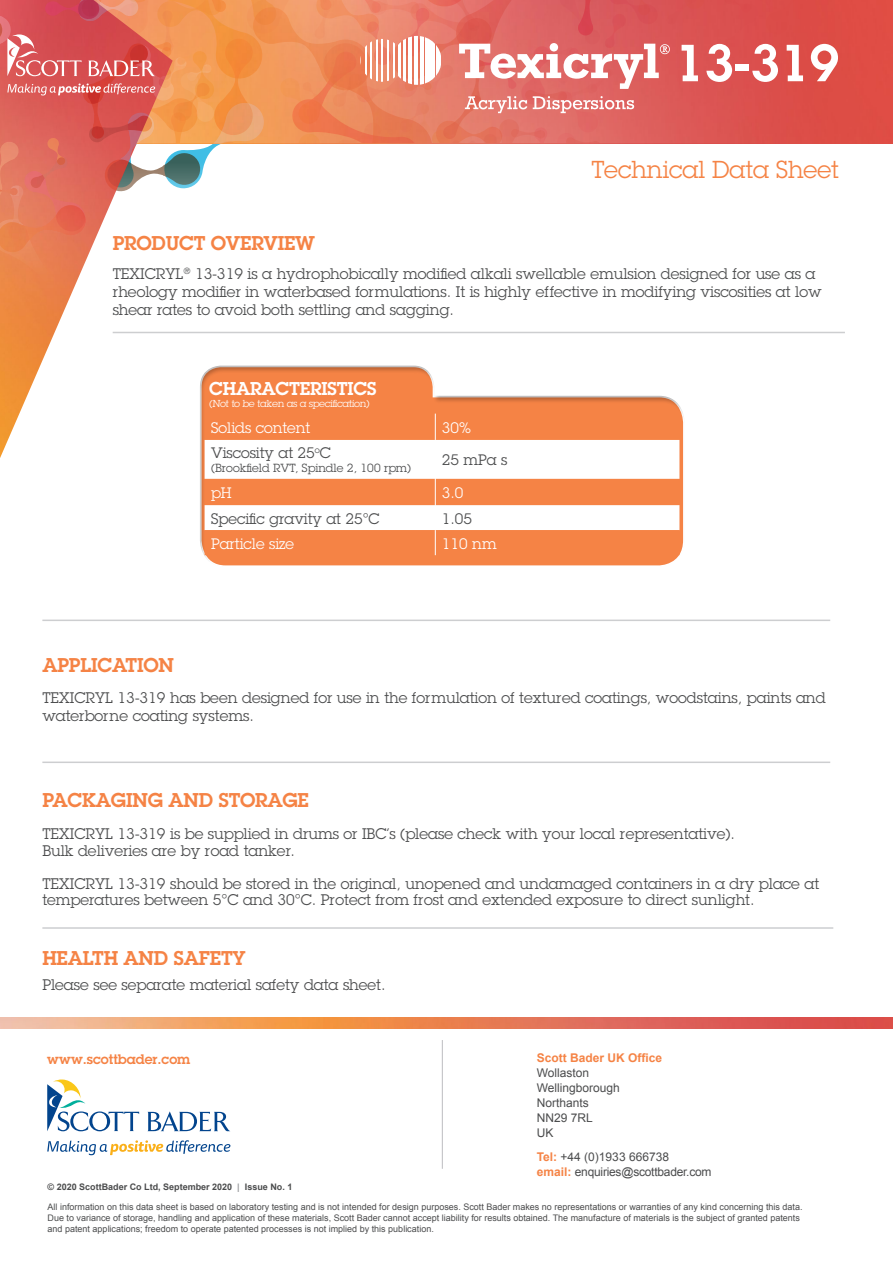
<style>
.page{position:relative;width:893px;height:1263px;background:#fff}
.page>*{position:absolute;margin:0;border:0;box-sizing:border-box;transform-origin:0 0}
.t1{font:600 51px "Lubalin Graph";color:#fff}
.t2{font:24px "Lubalin Graph";color:#f58345}
.t3{font:600 19.5px "Lubalin Graph";letter-spacing:-.01em;color:#f58345}
.t4{font:600 18.15px "Lubalin Graph";letter-spacing:-.01em;color:#fff}
.t5{font:15px/18px "Lubalin Graph";color:#4b4c4d}
.t6{font:14.85px "Lubalin Graph";color:#4b4c4d}
.t7{font:14.85px "Lubalin Graph";color:#fff}
.t8{font:600 13.5px "Lubalin Graph";color:#f58345}
.t9{font:12px/15px "Arial";color:#4b4c4d}
.t10{font:12px "Arial";letter-spacing:-.02em;color:#4b4c4d}
.t11{font:700 12px "Arial";color:#f58345}
.t12{font:11.55px "Lubalin Graph";color:#4b4c4d}
.t13{font:9.9px "Lubalin Graph";color:#fff}
.t14{font:9px/10.8px "Arial";color:#4b4c4d}
.t15{font:700 9px "Arial";color:#4b4c4d}
.s1{font-weight:700;color:#f58345}
.s2{color:#939598}
</style>
<div class="page">
<div style="left:704px;top:0;width:189px;height:144px;background:#e04d45"></div>
<hr style="left:113px;top:332px;width:732px;height:1px;background:#cdced0">
<hr style="left:42px;top:927px;width:791px;height:2px;background:#cdced0">
<hr style="left:442px;top:1040px;width:1px;height:129px;background:#bcbdc0">
<svg style="left:147px;top:1111px;width:83px;height:20px"></svg>
<svg style="left:47px;top:1079px;width:92px;height:52px"></svg>
<svg style="left:47px;top:1140px;width:183px;height:15px"></svg>
<div style="left:200px;top:364px;width:486px;height:205px;background:#231f20;opacity:.3"></div>
<svg style="left:205px;top:414px;width:474px;height:141px"></svg>
<hr style="left:42px;top:761px;width:788px;height:2px;background:#cdced0">
<div style="left:0;top:0;width:860px;height:142px;background:#db4e4a"></div>
<img style="left:0;top:305px;width:173px;height:153px">
<svg style="left:0;top:0;width:704px;height:305px"></svg>
<img style="left:0;top:1018px;width:893px;height:10px">
<hr style="left:42px;top:620px;width:788px;height:1px;background:#cdced0">
<p class="t1" style="left:675px;top:29px;width:166px">13-319</p>
<p class="t3" style="left:113px;top:230px;width:204px">PRODUCT OVERVIEW</p>
<p class="t2" style="left:591px;top:154px;width:249px">Technical Data Sheet</p>
<p class="t5" style="left:113px;top:264px;width:710px">TEXICRYL<sup>®</sup> 13-319 is a hydrophobically modified alkali swellable emulsion designed for use as a rheology modifier in waterbased formulations. It is highly effective in modifying viscosities at low shear rates to avoid both settling and sagging.</p>
<p class="t4" style="left:209px;top:377px;width:169px">CHARACTERISTICS</p>
<p class="t13" style="left:209px;top:397px;width:163px">(Not to be taken as a specification)</p>
<p class="t7" style="left:211px;top:418px;width:101px">Solids content</p>
<p class="t7" style="left:442px;top:418px;width:31px">30%</p>
<p class="t6" style="left:211px;top:444px;width:121px">Viscosity at 25<sup>o</sup>C</p>
<p class="t12" style="left:211px;top:461px;width:201px">(Brookfield RVT, Spindle 2, 100 rpm)</p>
<p class="t6" style="left:442px;top:451px;width:67px">25 mPa s</p>
<p class="t7" style="left:211px;top:483px;width:22px">pH</p>
<p class="t7" style="left:442px;top:483px;width:23px">3.0</p>
<p class="t6" style="left:211px;top:509px;width:170px">Specific gravity at 25°C</p>
<p class="t6" style="left:442px;top:509px;width:32px">1.05</p>
<p class="t7" style="left:211px;top:534px;width:84px">Particle size</p>
<p class="t7" style="left:442px;top:534px;width:56px">110 nm</p>
<p class="t3" style="left:42px;top:652px;width:133px">APPLICATION</p>
<p class="t5" style="left:42px;top:689px;width:785px">TEXICRYL 13-319 has been designed for use in the formulation of textured coatings, woodstains, paints and waterborne coating systems.</p>
<p class="t3" style="left:42px;top:787px;width:268px">PACKAGING AND STORAGE</p>
<p class="t5" style="left:42px;top:825px;width:694px;line-height:16.5px">TEXICRYL 13-319 is be supplied in drums or IBC’s (please check with your local representative).<br>Bulk deliveries are by road tanker.</p>
<p class="t5" style="left:42px;top:875px;width:778px;line-height:16.5px">TEXICRYL 13-319 should be stored in the original, unopened and undamaged containers in a dry place at temperatures between 5°C and 30°C. Protect from frost and extended exposure to direct sunlight.</p>
<p class="t3" style="left:42px;top:945px;width:205px">HEALTH AND SAFETY</p>
<p class="t5" style="left:42px;top:975px;width:345px">Please see separate material safety data sheet.</p>
<p class="t11" style="left:537px;top:1050px;width:127px">Scott Bader UK Office</p>
<p class="t9" style="left:537px;top:1066px;width:85px">Wollaston<br>Wellingborough<br>Northants<br>NN29 7RL<br>UK</p>
<p class="t9" style="left:537px;top:1149px;width:134px"><span class="s1">Tel:</span> +44 (0)1933 666738</p>
<p class="t10" style="left:537px;top:1164px;width:176px"><span class="s1">email:</span> enquiries@scottbader.com</p>
<p class="t14" style="left:48px;top:1201px;width:756px">All information on this data sheet is based on laboratory testing and is not intended for design purposes. Scott Bader makes no representations or warranties of any kind concerning this data.<br>Due to variance of storage, handling and application of these materials, Scott Bader cannot accept liability for results obtained. The manufacture of materials is the subject of granted patents and patent applications; freedom to operate patented processes is not implied by this publication.</p>
<p class="t8" style="left:47px;top:1050px;width:145px">www.scottbader.com</p>
<p class="t15" style="left:48px;top:1181px;width:246px">© 2020 ScottBader Co Ltd, September 2020 <span class="s2">|</span> Issue No. 1</p>
</div>
